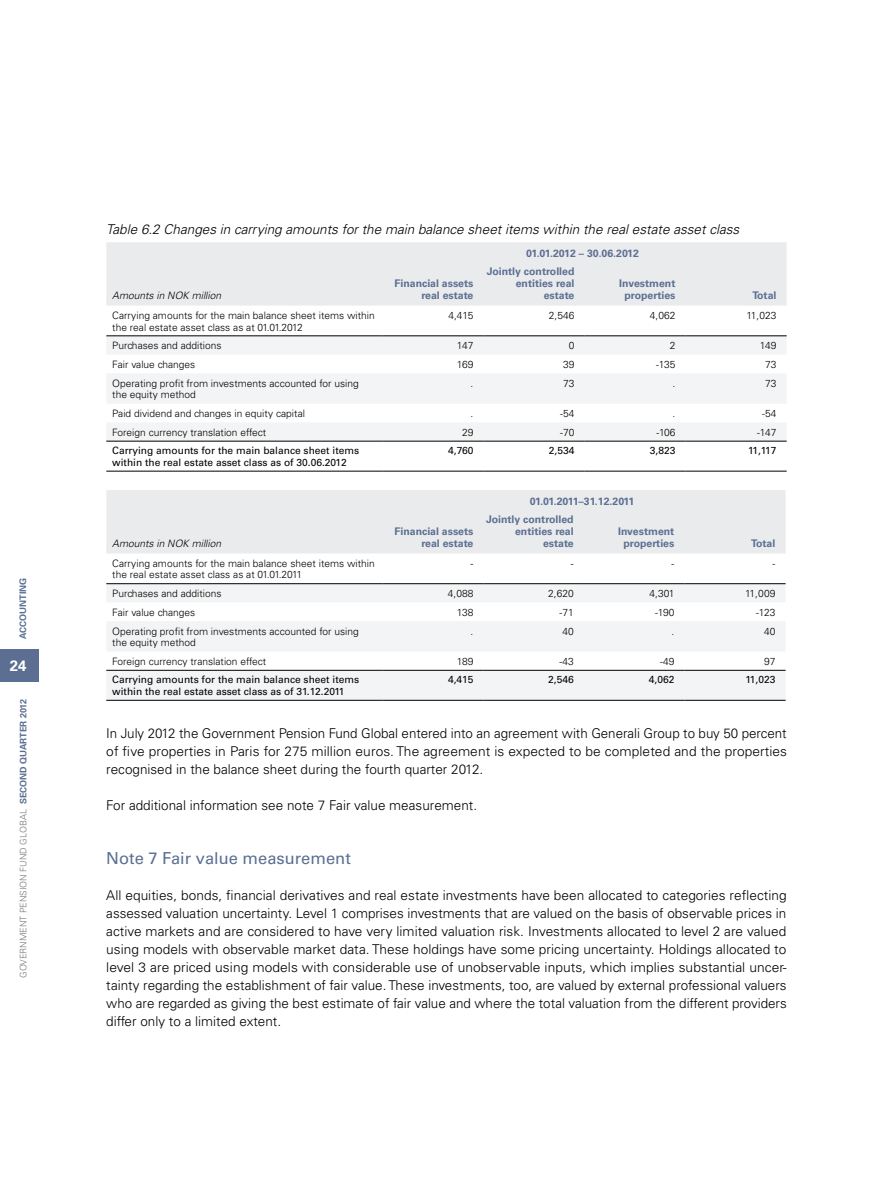
<style>
.page{position:relative;width:893px;height:1191px;background:#fff}
.page>*{position:absolute;margin:0;border:0;box-sizing:border-box;transform-origin:0 0}
.t1{font:16.5px "Univers";color:#5c6f93}
.t2{font:700 15px "Univers";color:#fff}
.t3{font:300 13.5px/18px "Univers";color:#000;text-align:justify}
.t4{font:italic 300 13.5px "Univers";color:#000}
.t5{font:700 10.5px/12px "Univers";color:#5c6f93;text-align:right}
.t6{font:700 10.5px "Univers";letter-spacing:-.055em;color:#5c6f93}
.t7{font:300 10.2px/11.7px "Univers";color:#000}
.t8{font:10.2px/11.7px "Univers";color:#000}
.t9{font:italic 300 10.2px "Univers";color:#000}
.t10{font:300 9px "Univers";color:#74787b}
.t11{font:700 9px "Univers";color:#5c6f93}
.s1{font-weight:700;color:#5c6f93}
</style>
<div class="page">
<div style="left:0;top:649px;width:39px;height:32px;background:#5c6f93"></div>
<div style="left:106px;top:242px;width:681px;height:63px;background:#eaebec"></div>
<svg style="left:106px;top:336px;width:681px;height:105px;fill:#f3f4f5"></svg>
<hr style="left:106px;top:335px;width:277px;height:1px;background:#000">
<hr style="left:383px;top:335px;width:101px;height:1px;background:#000">
<hr style="left:484px;top:335px;width:101px;height:1px;background:#000">
<hr style="left:585px;top:335px;width:101px;height:1px;background:#000">
<hr style="left:686px;top:335px;width:101px;height:1px;background:#000">
<hr style="left:106px;top:441px;width:277px;height:1px;background:#000">
<hr style="left:383px;top:441px;width:101px;height:1px;background:#000">
<hr style="left:484px;top:441px;width:101px;height:1px;background:#000">
<hr style="left:585px;top:441px;width:101px;height:1px;background:#000">
<hr style="left:686px;top:441px;width:101px;height:1px;background:#000">
<hr style="left:106px;top:471px;width:277px;height:1px;background:#000">
<hr style="left:383px;top:471px;width:101px;height:1px;background:#000">
<hr style="left:484px;top:471px;width:101px;height:1px;background:#000">
<hr style="left:585px;top:471px;width:101px;height:1px;background:#000">
<hr style="left:686px;top:471px;width:101px;height:1px;background:#000">
<div style="left:106px;top:490px;width:680px;height:63px;background:#eaebec"></div>
<svg style="left:106px;top:584px;width:680px;height:116px;fill:#f3f4f5"></svg>
<hr style="left:106px;top:583px;width:277px;height:1px;background:#000">
<hr style="left:383px;top:583px;width:101px;height:1px;background:#000">
<hr style="left:484px;top:583px;width:100px;height:1px;background:#000">
<hr style="left:584px;top:583px;width:101px;height:1px;background:#000">
<hr style="left:685px;top:583px;width:101px;height:1px;background:#000">
<hr style="left:106px;top:670px;width:277px;height:1px;background:#000">
<hr style="left:383px;top:670px;width:101px;height:1px;background:#000">
<hr style="left:484px;top:670px;width:100px;height:1px;background:#000">
<hr style="left:584px;top:670px;width:101px;height:1px;background:#000">
<hr style="left:685px;top:670px;width:101px;height:1px;background:#000">
<hr style="left:106px;top:700px;width:277px;height:1px;background:#000">
<hr style="left:383px;top:700px;width:101px;height:1px;background:#000">
<hr style="left:484px;top:700px;width:100px;height:1px;background:#000">
<hr style="left:584px;top:700px;width:101px;height:1px;background:#000">
<hr style="left:685px;top:700px;width:101px;height:1px;background:#000">
<p class="t11" style="left:18px;top:639px;width:63px;rotate:-90deg">ACCOUNTING</p>
<p class="t2" style="left:10px;top:656px;width:18px">24</p>
<p class="t10" style="left:18px;top:977px;width:280px;rotate:-90deg">GOVERNMENT PENSION fUND g LOBAL <span class="s1">second QUARTER 2012</span></p>
<p class="t4" style="left:106px;top:221px;width:635px">Table 6.2 Changes in carrying amounts for the main balance sheet items within the real estate asset class</p>
<p class="t5" style="left:526px;top:247px;width:114px">01.01.2012 – 30.06.2012</p>
<p class="t9" style="left:112px;top:289px;width:110px">Amounts in NOK million</p>
<p class="t5" style="left:487px;top:265px;width:89px">Jointly controlled entities real estate</p>
<p class="t5" style="left:619px;top:277px;width:58px;text-align:center">Investment properties</p>
<p class="t5" style="left:395px;top:277px;width:80px">Financial assets real estate</p>
<p class="t5" style="left:752px;top:289px;width:26px">Total</p>
<p class="t7" style="left:112px;top:309px;width:264px">Carrying amounts for the main balance sheet items within the real estate asset class as at 01.01.2012</p>
<p class="t7" style="left:448px;top:309px;width:27px">4,415</p>
<p class="t7" style="left:549px;top:309px;width:27px">2,546</p>
<p class="t7" style="left:650px;top:309px;width:27px">4,062</p>
<p class="t7" style="left:746px;top:309px;width:32px">11,023</p>
<p class="t7" style="left:112px;top:340px;width:111px">Purchases and additions</p>
<p class="t7" style="left:457px;top:340px;width:18px">147</p>
<p class="t7" style="left:569px;top:340px;width:7px">0</p>
<p class="t7" style="left:670px;top:340px;width:7px">2</p>
<p class="t7" style="left:760px;top:340px;width:18px">149</p>
<p class="t7" style="left:112px;top:358px;width:84px">Fair value changes</p>
<p class="t7" style="left:457px;top:358px;width:18px">169</p>
<p class="t7" style="left:563px;top:358px;width:13px">39</p>
<p class="t7" style="left:656px;top:358px;width:21px">-135</p>
<p class="t7" style="left:765px;top:358px;width:13px">73</p>
<p class="t7" style="left:112px;top:377px;width:248px">Operating profit from investments accounted for using the equity method</p>
<p class="t7" style="left:471px;top:377px;width:4px">.</p>
<p class="t7" style="left:563px;top:377px;width:13px">73</p>
<p class="t7" style="left:673px;top:377px;width:4px">.</p>
<p class="t7" style="left:765px;top:377px;width:13px">73</p>
<p class="t7" style="left:112px;top:408px;width:194px">Paid dividend and changes in equity capital</p>
<p class="t7" style="left:471px;top:408px;width:4px">.</p>
<p class="t7" style="left:560px;top:408px;width:16px">-54</p>
<p class="t7" style="left:673px;top:408px;width:4px">.</p>
<p class="t7" style="left:762px;top:408px;width:16px">-54</p>
<p class="t7" style="left:112px;top:426px;width:155px">Foreign currency translation effect</p>
<p class="t7" style="left:462px;top:426px;width:13px">29</p>
<p class="t7" style="left:560px;top:426px;width:16px">-70</p>
<p class="t7" style="left:656px;top:426px;width:21px">-106</p>
<p class="t7" style="left:757px;top:426px;width:21px">-147</p>
<p class="t8" style="left:112px;top:445px;width:248px">Carrying amounts for the main balance sheet items within the real estate asset class as of 30.06.2012</p>
<p class="t8" style="left:448px;top:445px;width:27px">4,760</p>
<p class="t8" style="left:549px;top:445px;width:27px">2,534</p>
<p class="t8" style="left:650px;top:445px;width:27px">3,823</p>
<p class="t8" style="left:748px;top:445px;width:30px">11,117</p>
<p class="t6" style="left:530px;top:495px;width:106px">01.01.2011–31.12.2011</p>
<p class="t9" style="left:112px;top:537px;width:110px">Amounts in NOK million</p>
<p class="t5" style="left:486px;top:513px;width:89px">Jointly controlled entities real estate</p>
<p class="t5" style="left:618px;top:525px;width:58px;text-align:center">Investment properties</p>
<p class="t5" style="left:395px;top:525px;width:80px">Financial assets real estate</p>
<p class="t5" style="left:751px;top:537px;width:26px">Total</p>
<p class="t7" style="left:112px;top:557px;width:264px">Carrying amounts for the main balance sheet items within the real estate asset class as at 01.01.2011</p>
<p class="t7" style="left:471px;top:557px;width:4px">-</p>
<p class="t7" style="left:571px;top:557px;width:4px">-</p>
<p class="t7" style="left:671px;top:557px;width:4px">-</p>
<p class="t7" style="left:772px;top:557px;width:4px">-</p>
<p class="t7" style="left:112px;top:587px;width:111px">Purchases and additions</p>
<p class="t7" style="left:448px;top:587px;width:27px">4,088</p>
<p class="t7" style="left:548px;top:587px;width:27px">2,620</p>
<p class="t7" style="left:650px;top:587px;width:26px">4,301</p>
<p class="t7" style="left:745px;top:587px;width:32px">11,009</p>
<p class="t7" style="left:112px;top:606px;width:84px">Fair value changes</p>
<p class="t7" style="left:457px;top:606px;width:18px">138</p>
<p class="t7" style="left:560px;top:606px;width:16px">-71</p>
<p class="t7" style="left:655px;top:606px;width:21px">-190</p>
<p class="t7" style="left:756px;top:606px;width:21px">-123</p>
<p class="t7" style="left:112px;top:625px;width:248px">Operating profit from investments accounted for using the equity method</p>
<p class="t7" style="left:471px;top:625px;width:4px">.</p>
<p class="t7" style="left:562px;top:625px;width:13px">40</p>
<p class="t7" style="left:671px;top:625px;width:4px">.</p>
<p class="t7" style="left:764px;top:625px;width:13px">40</p>
<p class="t7" style="left:112px;top:655px;width:155px">Foreign currency translation effect</p>
<p class="t7" style="left:457px;top:655px;width:18px">189</p>
<p class="t7" style="left:560px;top:655px;width:16px">-43</p>
<p class="t7" style="left:660px;top:655px;width:16px">-49</p>
<p class="t7" style="left:764px;top:655px;width:13px">97</p>
<p class="t8" style="left:112px;top:674px;width:248px">Carrying amounts for the main balance sheet items within the real estate asset class as of 31.12.2011</p>
<p class="t8" style="left:448px;top:674px;width:27px">4,415</p>
<p class="t8" style="left:548px;top:674px;width:27px">2,546</p>
<p class="t8" style="left:649px;top:674px;width:27px">4,062</p>
<p class="t8" style="left:745px;top:674px;width:31px">11,023</p>
<p class="t3" style="left:106px;top:724px;width:682px">In July 2012 the Government Pension Fund Global entered into an agreement with Generali Group to buy 50 percent of five properties in Paris for 275 million euros. The agreement is expected to be completed and the properties recognised in the balance sheet during the fourth quarter 2012.</p>
<p class="t3" style="left:106px;top:796px;width:372px">For additional information see note 7 Fair value measurement.</p>
<p class="t1" style="left:106px;top:848px;width:246px">Note 7 Fair value measurement</p>
<p class="t3" style="left:106px;top:886px;width:682px">All equities, bonds, financial derivatives and real estate investments have been allocated to categories reflecting assessed valuation uncertainty. Level 1 comprises investments that are valued on the basis of observable prices in active markets and are considered to have very limited valuation risk. Investments allocated to level 2 are valued using models with observable market data. These holdings have some pricing uncertainty. Holdings allocated to level 3 are priced using models with considerable use of unobservable inputs, which implies substantial uncer&shy;tainty regarding the establishment of fair value. These investments, too, are valued by external professional valuers who are regarded as giving the best estimate of fair value and where the total valuation from the different providers differ only to a limited extent.</p>
</div>
